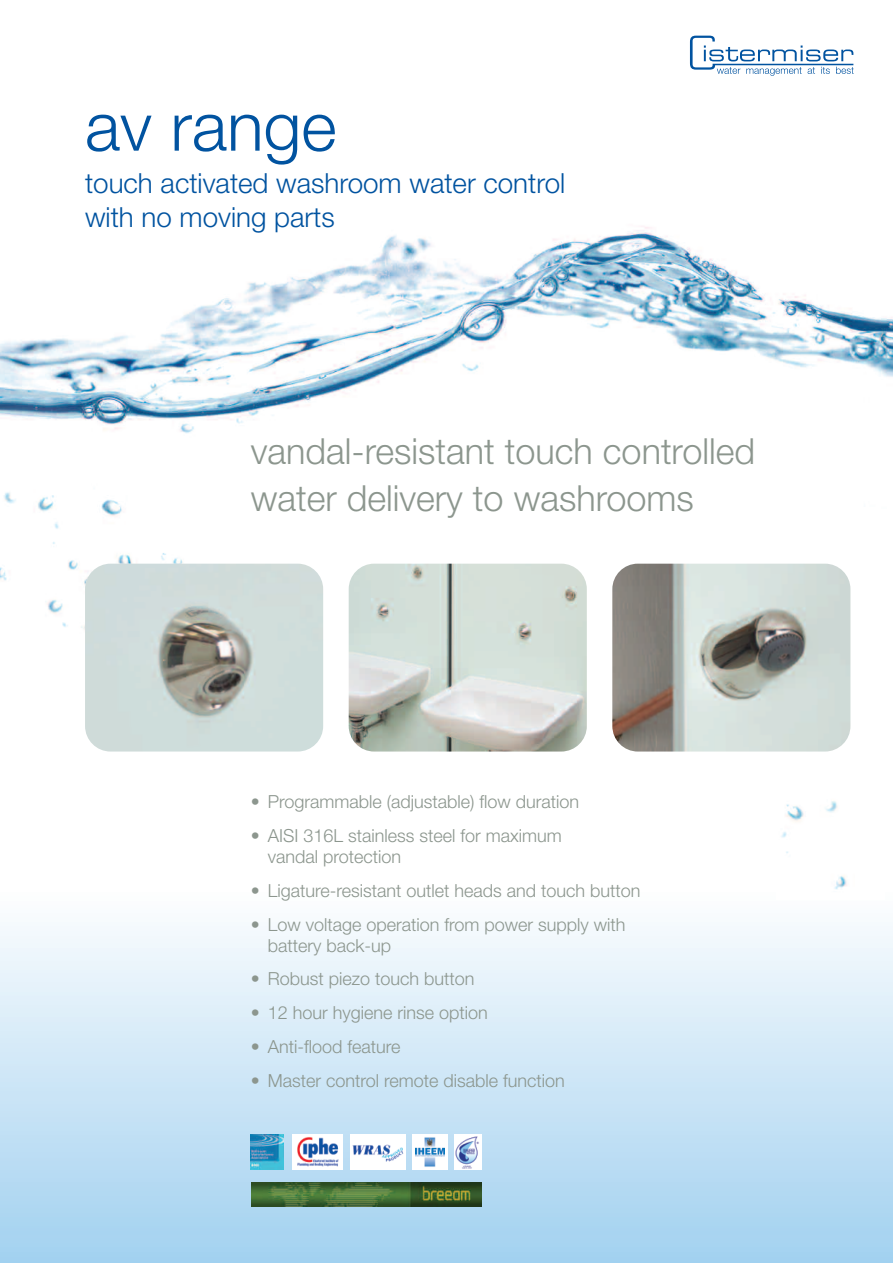
<style>
.page{position:relative;width:893px;height:1263px;background:#fff}
.page>*{position:absolute;margin:0;border:0;box-sizing:border-box;transform-origin:0 0}
.t1{font:300 67.8px "Helvetica Neue";color:#0153a0}
.t2{font:300 36px/46.5px "Helvetica Neue";color:#8c968e}
.t3{font:300 27.75px/34.5px "Helvetica Neue";color:#0153a0}
.t4{font:300 18px/21px "Helvetica Neue";color:#8c968e}
</style>
<div class="page">
<div style="left:0;top:892px;width:893px;height:371px;background:linear-gradient(to bottom,#fdfeff,#a0cfee)"></div>
<img style="left:0;top:226px;width:893px;height:411px">
<div style="left:777px;top:760px;width:107px;height:139px;background:#fff"></div>
<img style="left:781px;top:801px;width:66px;height:89px">
<svg style="left:690px;top:36px;width:164px;height:40px"></svg>
<img style="left:292px;top:1134px;width:50px;height:36px">
<div style="left:350px;top:1134px;width:55px;height:36px;background:#fff"></div>
<img style="left:352px;top:1144px;width:52px;height:18px">
<img style="left:413px;top:1134px;width:34px;height:36px">
<img style="left:85px;top:564px;width:238px;height:187px;border-radius:26px">
<img style="left:612px;top:564px;width:238px;height:187px;border-radius:26px">
<img style="left:349px;top:564px;width:238px;height:187px;border-radius:26px">
<svg style="left:454px;top:1134px;width:27px;height:36px"></svg>
<img style="left:455px;top:1135px;width:25px;height:33px">
<img style="left:251px;top:1134px;width:33px;height:36px">
<img style="left:251px;top:1183px;width:231px;height:23px">
<h1 class="t1" style="left:85px;top:85px;width:253px">av range</h1>
<h3 class="t3" style="left:85px;top:165px;width:482px">touch activated washroom water control with no moving parts</h3>
<h2 class="t2" style="left:251px;top:427px;width:506px">vandal-resistant touch controlled water delivery to washrooms</h2>
<p class="t4" style="left:251px;top:791px;width:330px">• Programmable (adjustable) flow duration</p>
<p class="t4" style="left:268px;top:825px;width:296px;text-indent:-17px">• AISI 316L stainless steel for maximum vandal protection</p>
<p class="t4" style="left:251px;top:880px;width:391px">• Ligature-resistant outlet heads and touch button</p>
<p class="t4" style="left:268px;top:913px;width:359px;text-indent:-17px">• Low voltage operation from power supply with battery back-up</p>
<p class="t4" style="left:251px;top:968px;width:225px">• Robust piezo touch button</p>
<p class="t4" style="left:251px;top:1002px;width:239px">• 12 hour hygiene rinse option</p>
<p class="t4" style="left:251px;top:1036px;width:151px">• Anti-flood feature</p>
<p class="t4" style="left:251px;top:1069px;width:316px">• Master control remote disable function</p>
</div>
